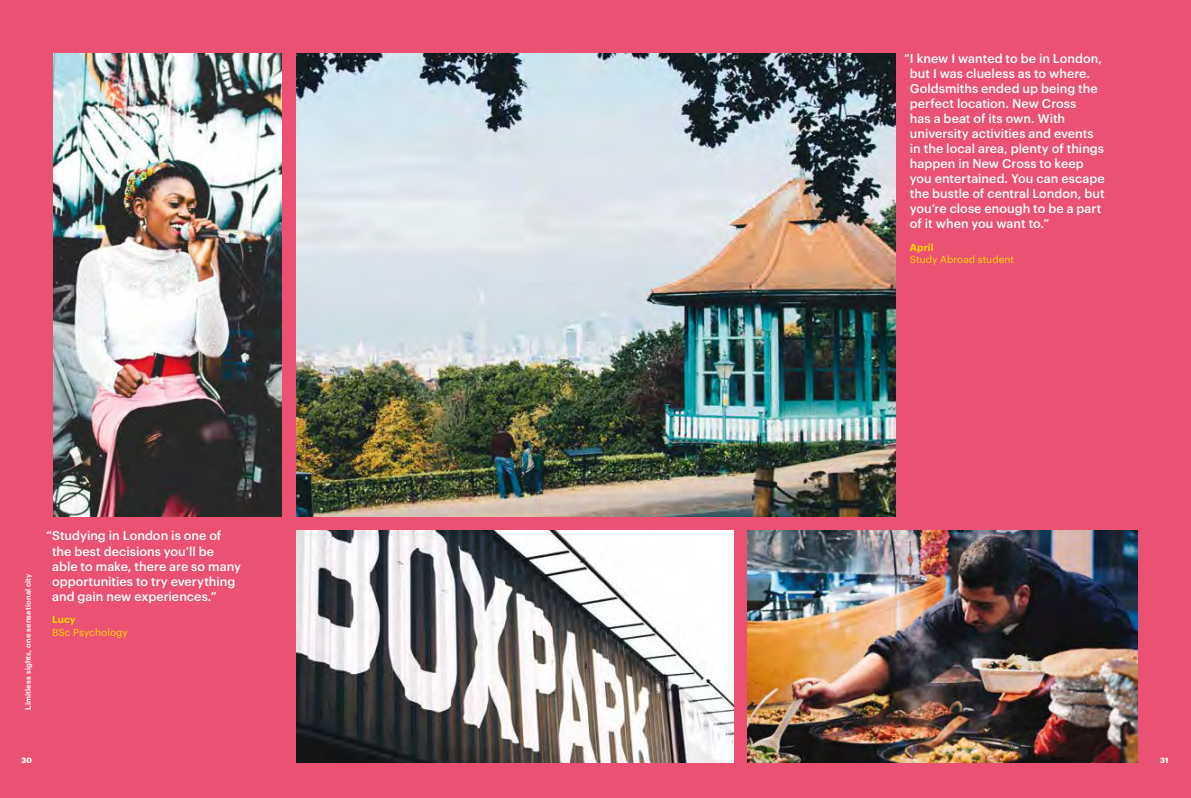
<style>
.page{position:relative;width:1191px;height:798px;background:#fff}
.page>*{position:absolute;margin:0;border:0;box-sizing:border-box;transform-origin:0 0}
.t1{font:500 12.5px/15px "Graphik";letter-spacing:.005em;color:#fff}
.t2{font:10px "Graphik";letter-spacing:.01em;color:#fd0}
.t3{font:600 10px "Graphik";letter-spacing:.01em;color:#fd0}
.t4{font:600 7.5px "Graphik";letter-spacing:.025em;color:#fff}
.t5{font:700 7.5px "Graphik";color:#fff}
</style>
<div class="page">
<div style="left:0;top:0;width:1191px;height:797px;background:#ea5172"></div>
<img style="left:53px;top:53px;width:229px;height:463px">
<img style="left:296px;top:53px;width:599px;height:463px">
<img style="left:747px;top:530px;width:390px;height:232px">
<img style="left:296px;top:530px;width:437px;height:232px">
<p class="t4" style="left:22px;top:709px;width:138px;rotate:-90deg">Limitless sights, one sensational city</p>
<p class="t1" style="left:52px;top:527px;width:190px;text-indent:-6px">“Studying in London is one of the best decisions you’ll be able to make, there are so many opportunities to try everything and gain new experiences.”</p>
<p class="t3" style="left:52px;top:611px;width:25px">Lucy</p>
<p class="t2" style="left:52px;top:624px;width:77px">BSc Psychology</p>
<p class="t1" style="left:910px;top:50px;width:196px;text-indent:-6px">“I knew I wanted to be in London, but I was clueless as to where.<br>Goldsmiths ended up being the perfect location. New Cross<br>has a beat of its own. With university activities and events in the local area, plenty of things happen in New Cross to keep you entertained. You can escape the bustle of central London, but you’re close enough to be a part of it when you want to.”</p>
<p class="t3" style="left:910px;top:239px;width:25px">April</p>
<p class="t2" style="left:910px;top:252px;width:106px">Study Abroad student</p>
<p class="t5" style="left:22px;top:753px;width:12px">30</p>
<p class="t5" style="left:1160px;top:753px;width:10px">31</p>
</div>
